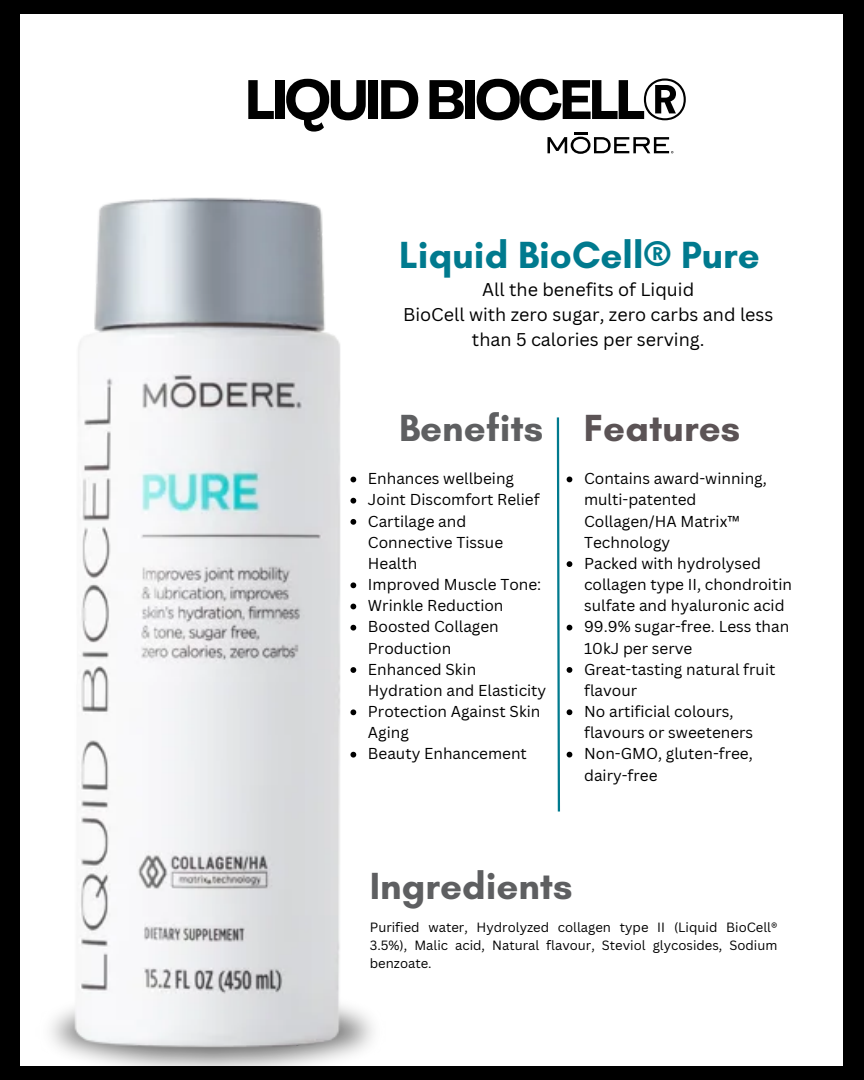
<style>
.page{position:relative;width:864px;height:1080px;background:#000}
.page>*{position:absolute;margin:0;border:0;box-sizing:border-box;transform-origin:0 0}
.t1{font:700 54.6px "Agrandir";letter-spacing:-.05em;color:#000}
.t2{font:700 38.55px "Glacial Indifference";color:#5e5f61}
.t3{font:700 38.55px "Glacial Indifference";color:#007a8e}
.t4{font:700 38.55px "Glacial Indifference";color:#5b5355}
.t5{font:18px/25px "Canva Sans";color:#000;text-align:center}
.t6{font:15.45px/21.1px "Canva Sans";color:#000}
.t7{font:13.05px/18.3px "Canva Sans";color:#000;text-align:justify}
</style>
<div class="page">
<div style="left:21px;top:14px;width:822px;height:1051px;background:#fff"></div>
<svg style="left:547px;top:132px;width:126px;height:21px"></svg>
<svg style="left:567px;top:477px;width:5px;height:5px"></svg>
<svg style="left:567px;top:561px;width:5px;height:6px"></svg>
<svg style="left:567px;top:625px;width:5px;height:5px"></svg>
<svg style="left:567px;top:667px;width:5px;height:6px"></svg>
<svg style="left:567px;top:709px;width:5px;height:6px"></svg>
<svg style="left:567px;top:752px;width:5px;height:5px"></svg>
<svg style="left:556px;top:417px;width:4px;height:395px"></svg>
<img style="left:20px;top:164px;width:367px;height:902px">
<h1 class="t1" style="left:245px;top:78px;width:444px">LIQUID BIOCELL®</h1>
<h3 class="t3" style="left:399px;top:231px;width:362px">Liquid BioCell® Pure</h3>
<p class="t5" style="left:403px;top:277px;width:372px">All the benefits of Liquid<br>BioCell with zero sugar, zero carbs and less than 5 calories per serving.</p>
<p class="t2" style="left:399px;top:404px;width:146px">Benefits</p>
<p class="t4" style="left:584px;top:404px;width:158px">Features</p>
<p class="t6" style="left:368px;top:468px;width:148px">Enhances wellbeing</p>
<p class="t6" style="left:368px;top:489px;width:173px">Joint Discomfort Relief</p>
<p class="t6" style="left:368px;top:510px;width:137px">Cartilage and<br>Connective Tissue<br>Health</p>
<p class="t6" style="left:368px;top:574px;width:175px">Improved Muscle Tone:</p>
<p class="t6" style="left:368px;top:595px;width:137px">Wrinkle Reduction</p>
<p class="t6" style="left:368px;top:616px;width:132px">Boosted Collagen<br>Production</p>
<p class="t6" style="left:368px;top:658px;width:180px">Enhanced Skin<br>Hydration and Elasticity</p>
<p class="t6" style="left:368px;top:701px;width:174px">Protection Against Skin<br>Aging</p>
<p class="t6" style="left:368px;top:743px;width:160px">Beauty Enhancement</p>
<p class="t6" style="left:584px;top:468px;width:184px">Contains award-winning, multi-patented<br>Collagen/HA Matrix™<br>Technology</p>
<p class="t6" style="left:584px;top:552px;width:209px">Packed with hydrolysed collagen type II, chondroitin sulfate and hyaluronic acid</p>
<p class="t6" style="left:584px;top:616px;width:207px">99.9% sugar-free. Less than<br>10kJ per serve</p>
<p class="t6" style="left:584px;top:658px;width:193px">Great-tasting natural fruit flavour</p>
<p class="t6" style="left:584px;top:701px;width:171px">No artificial colours, flavours or sweeteners</p>
<p class="t6" style="left:584px;top:743px;width:170px">Non-GMO, gluten-free, dairy-free</p>
<h2 class="t2" style="left:370px;top:862px;width:204px">Ingredients</h2>
<h2 class="t7" style="left:370px;top:918px;width:409px">Purified water, Hydrolyzed collagen type II (Liquid BioCell® 3.5%), Malic acid, Natural flavour, Steviol glycosides, Sodium benzoate.</h2>
</div>
